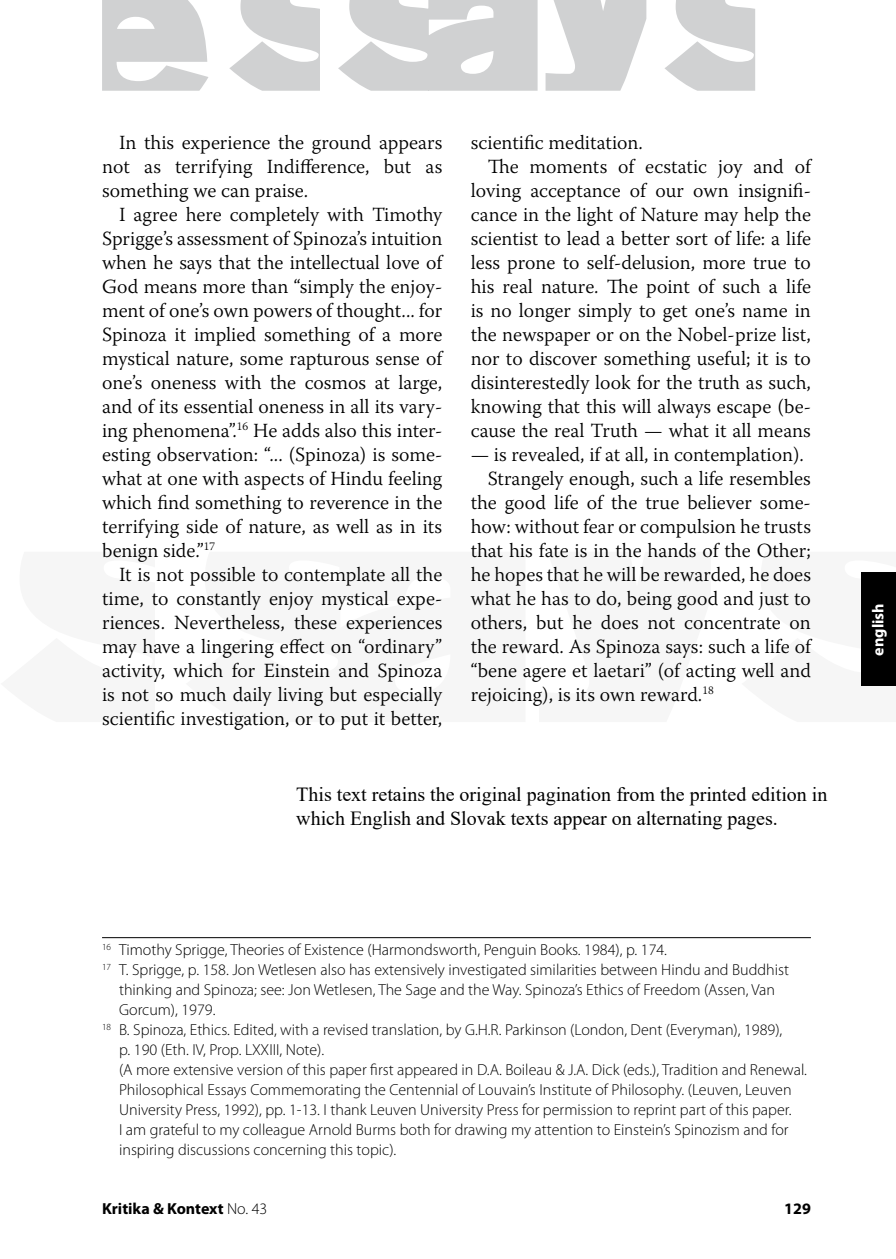
<style>
.page{position:relative;width:896px;height:1259px;background:#fff}
.page>*{position:absolute;margin:0;border:0;box-sizing:border-box;transform-origin:0 0}
.t1{font:300 20px/24px "Warnock Pro";color:#000;text-align:justify}
.t2{font:20px/24px "Times New Roman";color:#000}
.t3{font:300 16px "Myriad Pro";color:#000}
.t4{font:700 16px "Myriad Pro";color:#000}
.t5{font:700 16px "Myriad Pro";color:#fff}
.s1{font-weight:300}
</style>
<div class="page">
<div style="left:862px;top:573px;width:34px;height:113px;background:#000"></div>
<svg style="left:102px;top:0;width:653px;height:91px;fill:#d0d1d2"></svg>
<hr style="left:102px;top:937px;width:709px;height:1px;background:#000">
<p class="t1" style="left:102px;top:130px;width:342px;text-indent:17px">In this experience the ground appears not as terrifying Indifference, but as something we can praise.</p>
<p class="t1" style="left:102px;top:202px;width:342px;text-indent:17px">I agree here completely with Timothy Sprigge’s assessment of Spinoza’s intuition when he says that the intellectual love of God means more than “simply the enjoy&shy;ment of one’s own powers of thought... for Spinoza it implied something of a more mystical nature, some rapturous sense of one’s oneness with the cosmos at large, and of its essential oneness in all its vary&shy;ing phenomena”.<sup>16</sup> He adds also this inter&shy;esting observation: “... (Spinoza) is some&shy;what at one with aspects of Hindu feeling which find something to reverence in the terrifying side of nature, as well as in its benign side.”<sup>17</sup></p>
<p class="t1" style="left:102px;top:562px;width:342px;text-indent:17px">It is not possible to contemplate all the time, to constantly enjoy mystical expe&shy;riences. Nevertheless, these experiences may have a lingering effect on “ordinary” activity, which for Einstein and Spinoza is not so much daily living but especially scientific investigation, or to put it better,</p>
<p class="t1" style="left:471px;top:130px;width:174px">scientific meditation.</p>
<p class="t1" style="left:488px;top:154px;width:325px">The moments of ecstatic joy and of</p>
<p class="t1" style="left:471px;top:178px;width:342px">loving acceptance of our own insignifi-</p>
<p class="t1" style="left:471px;top:202px;width:342px">cance in the light of Nature may help the</p>
<p class="t1" style="left:471px;top:226px;width:342px">scientist to lead a better sort of life: a life</p>
<p class="t1" style="left:471px;top:250px;width:342px">less prone to self-delusion, more true to</p>
<p class="t1" style="left:471px;top:274px;width:342px">his real nature. The point of such a life</p>
<p class="t1" style="left:471px;top:298px;width:342px">is no longer simply to get one’s name in</p>
<p class="t1" style="left:471px;top:322px;width:342px">the newspaper or on the Nobel-prize list,</p>
<p class="t1" style="left:471px;top:346px;width:342px">nor to discover something useful; it is to</p>
<p class="t1" style="left:471px;top:370px;width:342px">disinterestedly look for the truth as such,</p>
<p class="t1" style="left:471px;top:394px;width:342px">knowing that this will always escape (be-</p>
<p class="t1" style="left:471px;top:418px;width:342px">cause the real Truth — what it all means</p>
<p class="t1" style="left:471px;top:442px;width:335px">— is revealed, if at all, in contemplation).</p>
<p class="t1" style="left:488px;top:466px;width:325px">Strangely enough, such a life resembles</p>
<p class="t1" style="left:471px;top:490px;width:342px">the good life of the true believer some-</p>
<p class="t1" style="left:471px;top:514px;width:342px">how: without fear or compulsion he trusts</p>
<p class="t1" style="left:471px;top:538px;width:342px">that his fate is in the hands of the Other;</p>
<p class="t1" style="left:471px;top:562px;width:342px">he hopes that he will be rewarded, he does</p>
<p class="t1" style="left:471px;top:586px;width:342px">what he has to do, being good and just to</p>
<p class="t1" style="left:471px;top:610px;width:342px">others, but he does not concentrate on</p>
<p class="t1" style="left:471px;top:634px;width:342px">the reward. As Spinoza says: such a life of</p>
<p class="t1" style="left:471px;top:658px;width:342px">“bene agere et laetari” (of acting well and</p>
<p class="t1" style="left:471px;top:682px;width:245px">rejoicing), is its own reward.<sup>18</sup></p>
<p class="t2" style="left:296px;top:781px;width:533px">This text retains the original pagination from the printed edition in which English and Slovak texts appear on alternating pages.</p>
<p class="t5" style="left:869px;top:655px;width:54px;rotate:-90deg">english</p>
<p class="t3" style="left:102px;top:941px;width:566px"><sup>16</sup> Timothy Sprigge, Theories of Existence (Harmondsworth, Penguin Books. 1984), p. 174.</p>
<p class="t3" style="left:102px;top:961px;width:688px"><sup>17</sup> T. Sprigge, p. 158. Jon Wetlesen also has extensively investigated similarities between Hindu and Buddhist</p>
<p class="t3" style="left:119px;top:981px;width:657px">thinking and Spinoza; see: Jon Wetlesen, The Sage and the Way. Spinoza’s Ethics of Freedom (Assen, Van</p>
<p class="t3" style="left:119px;top:1001px;width:98px">Gorcum), 1979.</p>
<p class="t3" style="left:102px;top:1021px;width:682px"><sup>18</sup> B. Spinoza, Ethics. Edited, with a revised translation, by G.H.R. Parkinson (London, Dent (Everyman), 1989),</p>
<p class="t3" style="left:119px;top:1041px;width:207px">p. 190 (Eth. IV, Prop. LXXIII, Note).</p>
<p class="t3" style="left:119px;top:1061px;width:689px">(A more extensive version of this paper first appeared in D.A. Boileau &amp; J.A. Dick (eds.), Tradition and Renewal.</p>
<p class="t3" style="left:119px;top:1081px;width:674px">Philosophical Essays Commemorating the Centennial of Louvain’s Institute of Philosophy. (Leuven, Leuven</p>
<p class="t3" style="left:119px;top:1101px;width:674px">University Press, 1992), pp. 1-13. I thank Leuven University Press for permission to reprint part of this paper.</p>
<p class="t3" style="left:119px;top:1121px;width:671px">I am grateful to my colleague Arnold Burms both for drawing my attention to Einstein’s Spinozism and for</p>
<p class="t3" style="left:119px;top:1141px;width:279px">inspiring discussions concerning this topic).</p>
<p class="t4" style="left:102px;top:1199px;width:167px">Kritika &amp; Kontext <span class="s1">No. 43</span></p>
<p class="t4" style="left:784px;top:1199px;width:28px">129</p>
</div>
